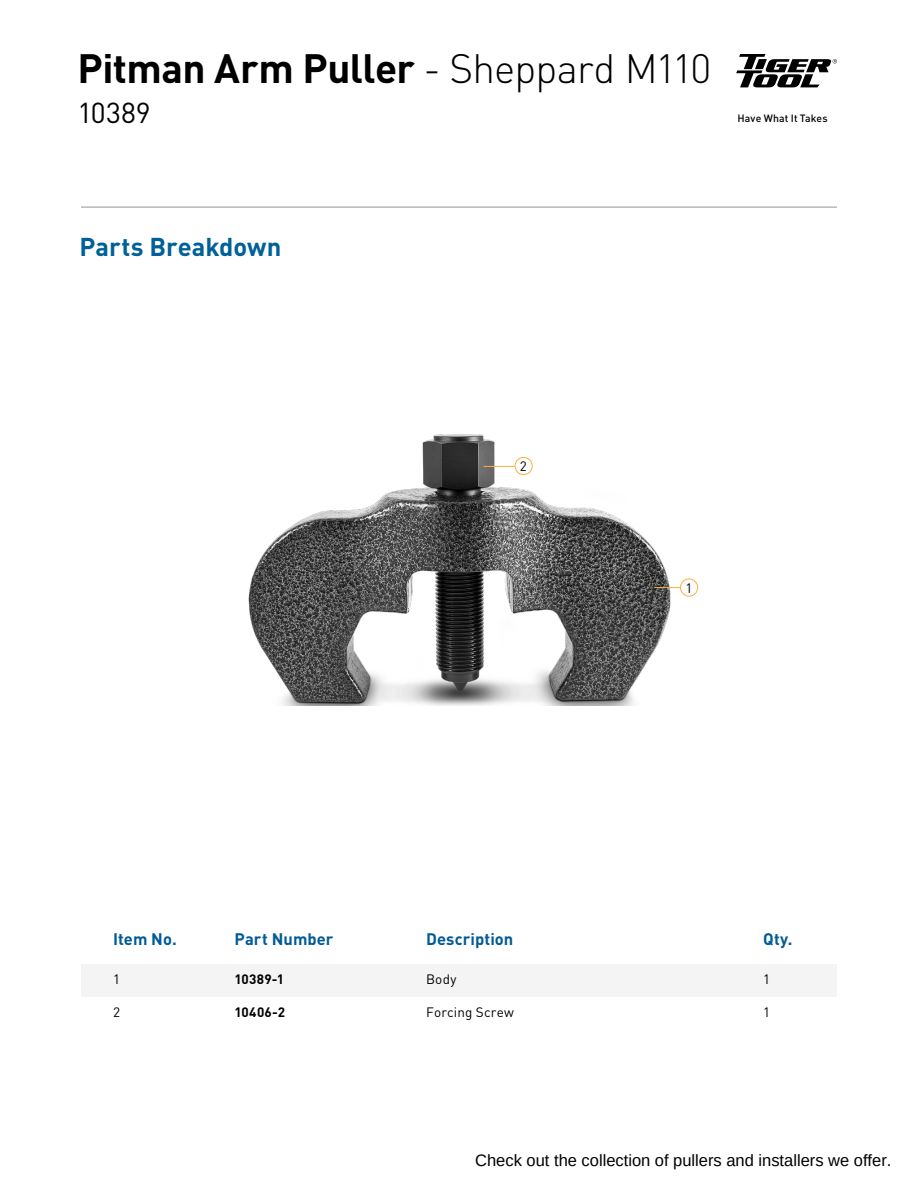
<style>
.page{position:relative;width:918px;height:1188px;background:#fff}
.page>*{position:absolute;margin:0;border:0;box-sizing:border-box;transform-origin:0 0}
.t1{font:700 40.5px "DIN";letter-spacing:-.015em;color:#000}
.t2{font:28.5px "DIN";letter-spacing:.005em;color:#000}
.t3{font:700 25.5px "DIN";letter-spacing:-.005em;color:#006098}
.t4{font:16.5px "Liberation Sans";color:#000}
.t5{font:700 16.5px "DIN";letter-spacing:.005em;color:#005b94}
.t6{font:13.5px "DIN";letter-spacing:.015em;color:#000}
.t7{font:700 13.5px "DIN";letter-spacing:.02em;color:#000}
.t8{font:500 10.5px "DIN";letter-spacing:.01em;color:#000}
.s1{font-weight:300}
</style>
<div class="page">
<img style="left:248px;top:434px;width:451px;height:272px">
<hr style="left:81px;top:207px;width:756px;height:1px;background:#939598">
<div style="left:81px;top:964px;width:756px;height:33px;background:#f4f4f4"></div>
<svg style="left:736px;top:54px;width:101px;height:33px"></svg>
<div style="left:680px;top:579px;width:18px;height:18px;border:1px solid #fbb040;border-radius:50%"></div>
<div style="left:515px;top:457px;width:18px;height:18px;border:1px solid #fbb040;border-radius:50%"></div>
<hr style="left:484px;top:466px;width:31px;height:1px;background:#fbb040">
<svg style="left:654px;top:587px;width:26px;height:1px"></svg>
<h1 class="t1" style="left:78px;top:42px;width:635px">Pitman Arm Puller <span class="s1">- Sheppard M110</span></h1>
<h2 class="t2" style="left:78px;top:95px;width:75px">10389</h2>
<p class="t8" style="left:738px;top:112px;width:92px">Have What It Takes</p>
<h3 class="t3" style="left:79px;top:230px;width:204px">Parts Breakdown</h3>
<p class="t6" style="left:520px;top:458px;width:9px">2</p>
<p class="t6" style="left:685px;top:579px;width:9px">1</p>
<p class="t5" style="left:113px;top:928px;width:65px">Item No.</p>
<p class="t6" style="left:113px;top:971px;width:9px">1</p>
<p class="t6" style="left:113px;top:1004px;width:9px">2</p>
<p class="t5" style="left:235px;top:928px;width:100px">Part Number</p>
<p class="t7" style="left:235px;top:971px;width:51px">10389-1</p>
<p class="t7" style="left:235px;top:1004px;width:52px">10406-2</p>
<p class="t5" style="left:426px;top:928px;width:89px">Description</p>
<p class="t6" style="left:426px;top:971px;width:32px">Body</p>
<p class="t6" style="left:426px;top:1004px;width:89px">Forcing Screw</p>
<p class="t5" style="left:763px;top:928px;width:31px">Qty.</p>
<p class="t6" style="left:763px;top:971px;width:9px">1</p>
<p class="t6" style="left:763px;top:1004px;width:9px">1</p>
<p class="t4" style="left:475px;top:1151px;width:418px">Check out the collection of pullers and installers we offer.</p>
</div>
